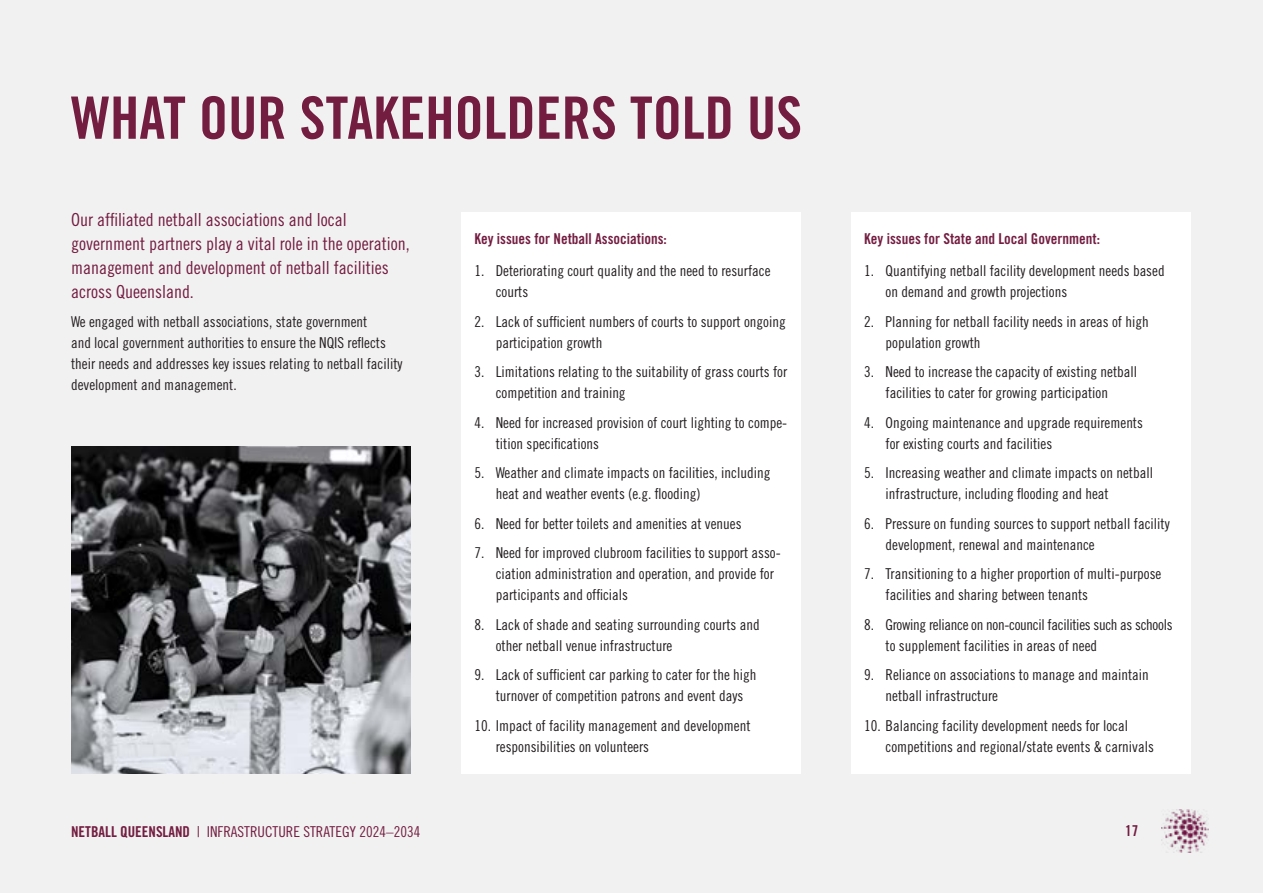
<style>
.page{position:relative;width:1263px;height:893px;background:#f2f1f1}
.page>*{position:absolute;margin:0;border:0;box-sizing:border-box;transform-origin:0 0}
.t1{font:58.5px "Trade Gothic LT Std Bd Cn 20";color:#731d40}
.t2{font:18px/24px "Trade Gothic LT Std Cn 18";color:#731d40}
.t3{font:15px/21px "Trade Gothic LT Std Cn 18";color:#231e21}
.t4{font:15px/21px "Trade Gothic LT Std Cn 18";letter-spacing:-.02em;color:#231e21}
.t5{font:15px "Trade Gothic LT Std Bd Cn 20";color:#731d40}
.t6{font:15px "Trade Gothic LT Std Cn 18";color:#731d40}
.s1{font-family:"Trade Gothic LT Std Bd Cn 20"}
</style>
<div class="page">
<img style="left:1162px;top:809px;width:47px;height:43px">
<div style="left:462px;top:213px;width:339px;height:561px;background:#fff"></div>
<div style="left:851px;top:213px;width:340px;height:561px;background:#fff"></div>
<img style="left:71px;top:446px;width:340px;height:328px">
<h1 class="t1" style="left:71px;top:82px;width:733px">WHAT OUR STAKEHOLDERS TOLD US</h1>
<p class="t2" style="left:71px;top:207px;width:340px">Our affiliated netball associations and local government partners play a vital role in the operation, management and development of netball facilities across Queensland.</p>
<p class="t3" style="left:71px;top:311px;width:333px">We engaged with netball associations, state government<br>and local government authorities to ensure the NQIS reflects their needs and addresses key issues relating to netball facility development and management.</p>
<p class="t5" style="left:474px;top:230px;width:194px">Key issues for Netball Associations:</p>
<p class="t3" style="left:496px;top:260px;width:276px;text-indent:-21px">1. Deteriorating court quality and the need to resurface courts</p>
<p class="t3" style="left:496px;top:311px;width:291px;text-indent:-21px">2. Lack of sufficient numbers of courts to support ongoing participation growth</p>
<p class="t3" style="left:496px;top:361px;width:293px;text-indent:-21px">3. Limitations relating to the suitability of grass courts for competition and training</p>
<p class="t3" style="left:496px;top:412px;width:293px;text-indent:-21px">4. Need for increased provision of court lighting to compe&shy;tition specifications</p>
<p class="t3" style="left:496px;top:462px;width:276px;text-indent:-21px">5. Weather and climate impacts on facilities, including heat and weather events (e.g. flooding)</p>
<p class="t3" style="left:474px;top:513px;width:269px">6. Need for better toilets and amenities at venues</p>
<p class="t3" style="left:496px;top:542px;width:286px;text-indent:-21px">7. Need for improved clubroom facilities to support asso&shy;ciation administration and operation, and provide for participants and officials</p>
<p class="t3" style="left:496px;top:614px;width:266px;text-indent:-21px">8. Lack of shade and seating surrounding courts and other netball venue infrastructure</p>
<p class="t3" style="left:474px;top:664px;width:284px;text-align:center">9. Lack of sufficient car parking to cater for the high turnover of competition patrons and event days</p>
<p class="t3" style="left:496px;top:715px;width:256px;text-indent:-21px">10. Impact of facility management and development responsibilities on volunteers</p>
<p class="t5" style="left:864px;top:230px;width:237px">Key issues for State and Local Government:</p>
<p class="t3" style="left:885px;top:260px;width:281px;text-indent:-21px">1. Quantifying netball facility development needs based on demand and growth projections</p>
<p class="t3" style="left:885px;top:311px;width:265px;text-indent:-21px">2. Planning for netball facility needs in areas of high population growth</p>
<p class="t3" style="left:864px;top:361px;width:274px;text-align:center">3. Need to increase the capacity of existing netball facilities to cater for growing participation</p>
<p class="t3" style="left:885px;top:412px;width:259px;text-indent:-21px">4. Ongoing maintenance and upgrade requirements for existing courts and facilities</p>
<p class="t3" style="left:885px;top:462px;width:269px;text-indent:-21px">5. Increasing weather and climate impacts on netball infrastructure, including flooding and heat</p>
<p class="t3" style="left:885px;top:513px;width:286px;text-indent:-21px">6. Pressure on funding sources to support netball facility development, renewal and maintenance</p>
<p class="t3" style="left:885px;top:563px;width:277px;text-indent:-21px">7. Transitioning to a higher proportion of multi-purpose facilities and sharing between tenants</p>
<p class="t4" style="left:885px;top:614px;width:288px;text-indent:-21px">8. Growing reliance on non-council facilities such as schools to supplement facilities in areas of need</p>
<p class="t3" style="left:885px;top:664px;width:265px;text-indent:-21px">9. Reliance on associations to manage and maintain netball infrastructure</p>
<p class="t3" style="left:885px;top:715px;width:270px;text-indent:-21px">10. Balancing facility development needs for local competitions and regional/state events &amp; carnivals</p>
<p class="t6" style="left:71px;top:823px;width:351px"><span class="s1">NETBALL QUEENSLAND</span> | INFRASTRUCTURE STRATEGY 2024–2034</p>
<p class="t5" style="left:1125px;top:821px;width:15px">17</p>
</div>
